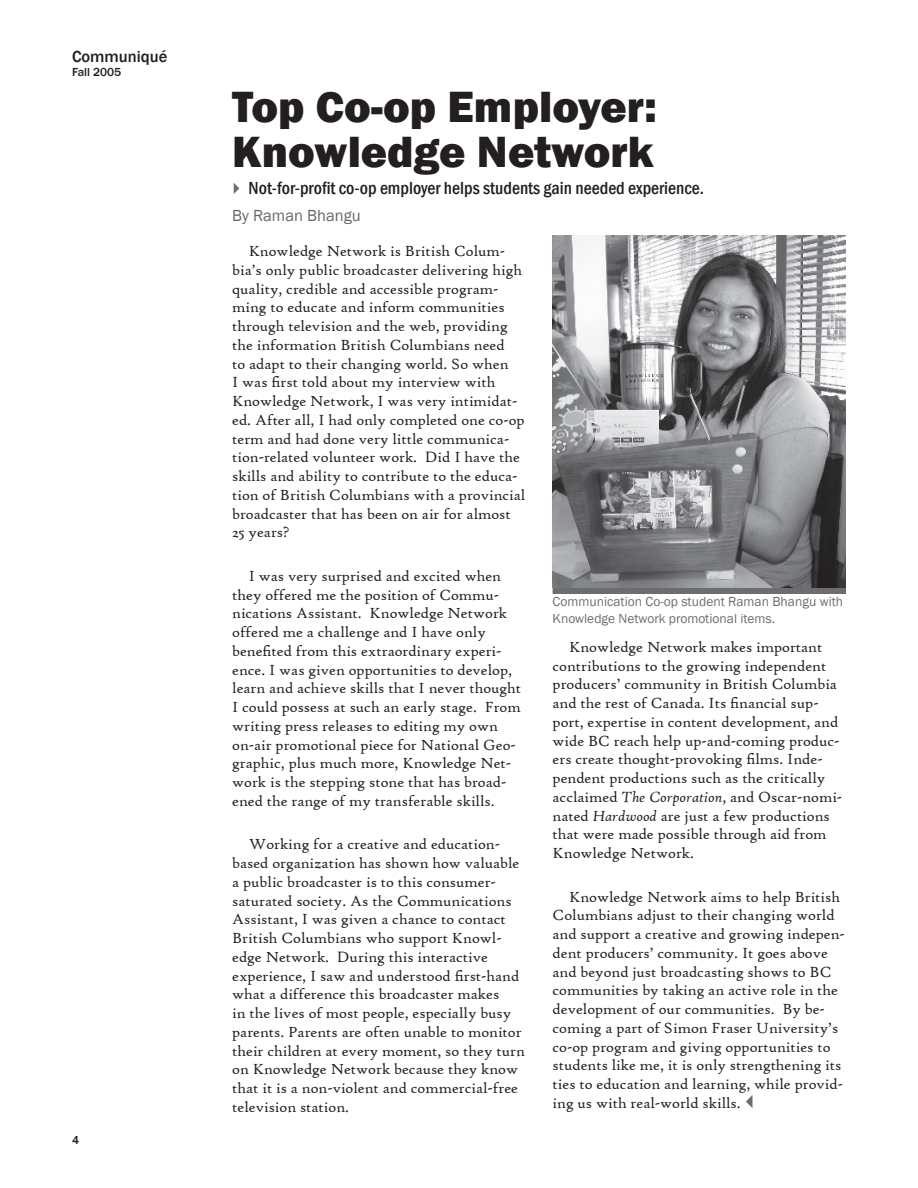
<style>
.page{position:relative;width:918px;height:1188px;background:#fff}
.page>*{position:absolute;margin:0;border:0;box-sizing:border-box;transform-origin:0 0}
.t1{font:800 45px/45px "Franklin Gothic";color:#231f20}
.t2{font:500 condensed 18px "Franklin Gothic";color:#231f20}
.t3{font:16.5px "Franklin Gothic";color:#68676c}
.t4{font:500 16.5px "Franklin Gothic";color:#231f20}
.t5{font:15.75px/18.8px "High Tower Text";color:#231f20}
.t6{font:13.5px/16.2px "Franklin Gothic";color:#6c6d70}
.t7{font:500 12px "Franklin Gothic";color:#231f20}
.s1{color:#6c6d70}
.s2{font-style:italic}
</style>
<div class="page">
<div style="left:553px;top:588px;width:293px;height:6px;background:#6c6d70"></div>
<img style="left:553px;top:235px;width:293px;height:353px">
<p class="t4" style="left:72px;top:46px;width:97px">Communiqué</p>
<p class="t7" style="left:72px;top:65px;width:51px">Fall 2005</p>
<p class="t7" style="left:72px;top:1132px;width:9px">4</p>
<h1 class="t1" style="left:232px;top:84px;width:426px">Top Co-op Employer:<br>Knowledge Network</h1>
<p class="t2" style="left:227px;top:176px;width:478px"><span class="s1">✔</span> Not-for-profit co-op employer helps students gain needed experience.</p>
<p class="t3" style="left:232px;top:205px;width:130px">By Raman Bhangu</p>
<p class="t5" style="left:232px;top:242px;width:295px;text-indent:16px">Knowledge Network is British Colum&shy;bia’s only public broadcaster delivering high quality, credible and accessible program&shy;ming to educate and inform communities through television and the web, providing the information British Columbians need<br>to adapt to their changing world. So when<br>I was first told about my interview with Knowledge Network, I was very intimidat&shy;ed. After all, I had only completed one co-op term and had done very little communica&shy;tion-related volunteer work. Did I have the skills and ability to contribute to the educa&shy;tion of British Columbians with a provincial broadcaster that has been on air for almost 25 years?</p>
<p class="t5" style="left:232px;top:567px;width:290px;text-indent:16px">I was very surprised and excited when they offered me the position of Commu&shy;nications Assistant. Knowledge Network offered me a challenge and I have only benefited from this extraordinary experi&shy;ence. I was given opportunities to develop, learn and achieve skills that I never thought I could possess at such an early stage. From writing press releases to editing my own on-air promotional piece for National Geo&shy;graphic, plus much more, Knowledge Net&shy;work is the stepping stone that has broad&shy;ened the range of my transferable skills.</p>
<p class="t5" style="left:232px;top:835px;width:294px;text-indent:16px">Working for a creative and education&shy;based organization has shown how valuable a public broadcaster is to this consumer&shy;saturated society. As the Communications Assistant, I was given a chance to contact British Columbians who support Knowl&shy;edge Network. During this interactive experience, I saw and understood first-hand what a difference this broadcaster makes<br>in the lives of most people, especially busy parents. Parents are often unable to monitor their children at every moment, so they turn on Knowledge Network because they know that it is a non-violent and commercial-free television station.</p>
<p class="t6" style="left:553px;top:594px;width:292px">Communication Co-op student Raman Bhangu with<br>Knowledge Network promotional items.</p>
<p class="t5" style="left:553px;top:638px;width:291px;text-indent:16px">Knowledge Network makes important contributions to the growing independent producers’ community in British Columbia and the rest of Canada. Its financial sup&shy;port, expertise in content development, and wide BC reach help up-and-coming produc&shy;ers create thought-provoking films. Inde&shy;pendent productions such as the critically acclaimed <span class="s2">The Corporation</span>, and Oscar-nomi&shy;nated <span class="s2">Hardwood</span> are just a few productions that were made possible through aid from Knowledge Network.</p>
<p class="t5" style="left:553px;top:887px;width:294px;text-indent:16px">Knowledge Network aims to help British Columbians adjust to their changing world and support a creative and growing indepen&shy;dent producers’ community. It goes above and beyond just broadcasting shows to BC communities by taking an active role in the development of our communities. By be&shy;coming a part of Simon Fraser University’s co-op program and giving opportunities to students like me, it is only strengthening its ties to education and learning, while provid&shy;ing us with real-world skills.</p>
</div>
